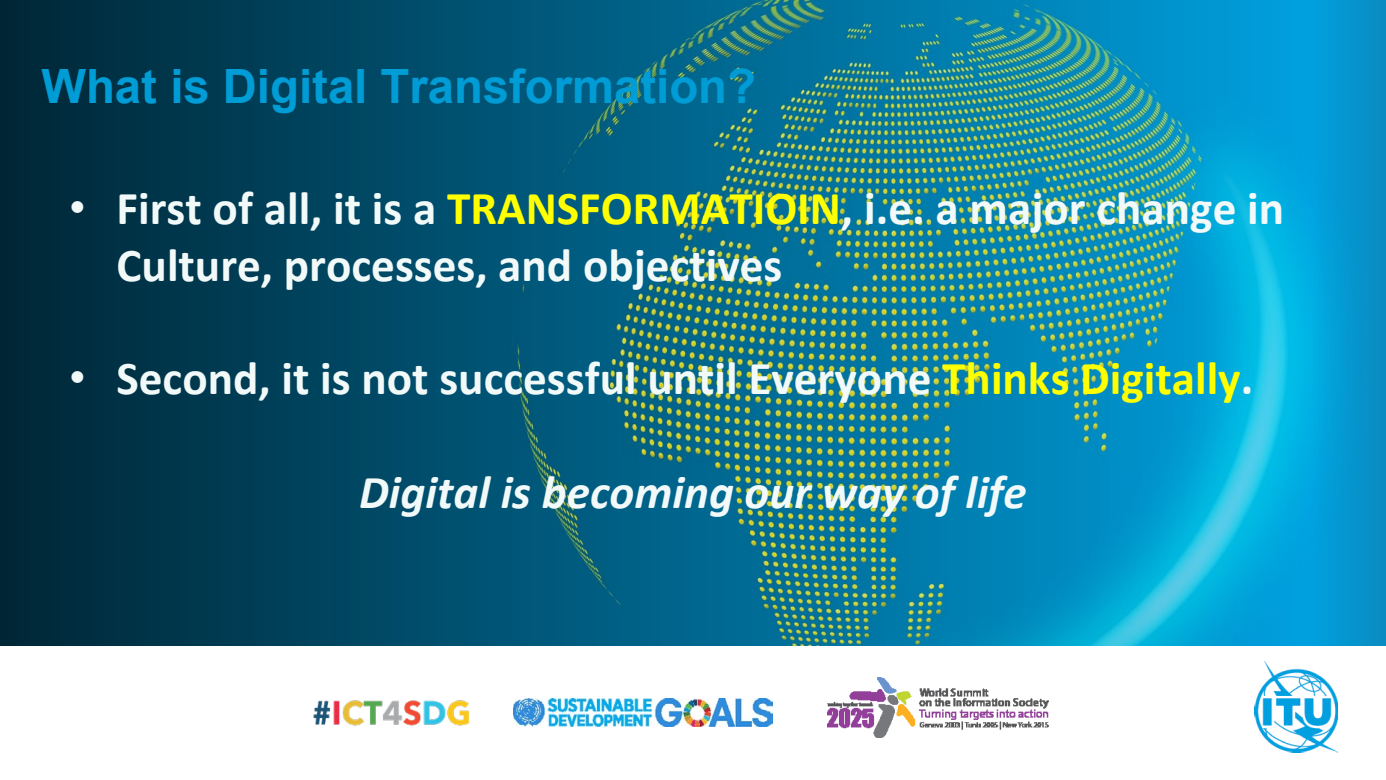
<style>
.page{position:relative;width:1386px;height:780px;background:#fff}
.page>*{position:absolute;margin:0;border:0;box-sizing:border-box;transform-origin:0 0}
.t1{font:700 47.25px/56.7px "Calibri";color:#f1f9f9}
.t2{font:italic 700 47.25px "Calibri";color:#f1f9f9}
.t3{font:700 47.25px "Arial";color:#009cd6}
.s1{font-family:"Arial";font-weight:400}
.s2{color:#ff0}
</style>
<div class="page">
<img style="left:513px;top:698px;width:259px;height:27px">
<img style="left:827px;top:677px;width:221px;height:60px">
<img style="left:313px;top:700px;width:156px;height:26px">
<img style="left:0;top:0;width:1385px;height:645px">
<img style="left:1254px;top:661px;width:83px;height:91px">
<h1 class="t3" style="left:42px;top:53px;width:715px">What is Digital Transformation?</h1>
<p class="t1" style="left:117px;top:179px;width:1168px;text-indent:-47px"><span class="s1">•</span> First of all, it is a <span class="s2">TRANSFORMATIOIN</span>, i.e. a major change in<br>Culture, processes, and objectives</p>
<p class="t1" style="left:69px;top:349px;width:1185px"><span class="s1">•</span> Second, it is not successful until Everyone <span class="s2">Thinks Digitally</span>.</p>
<p class="t2" style="left:359px;top:458px;width:669px">Digital is becoming our way of life</p>
</div>
